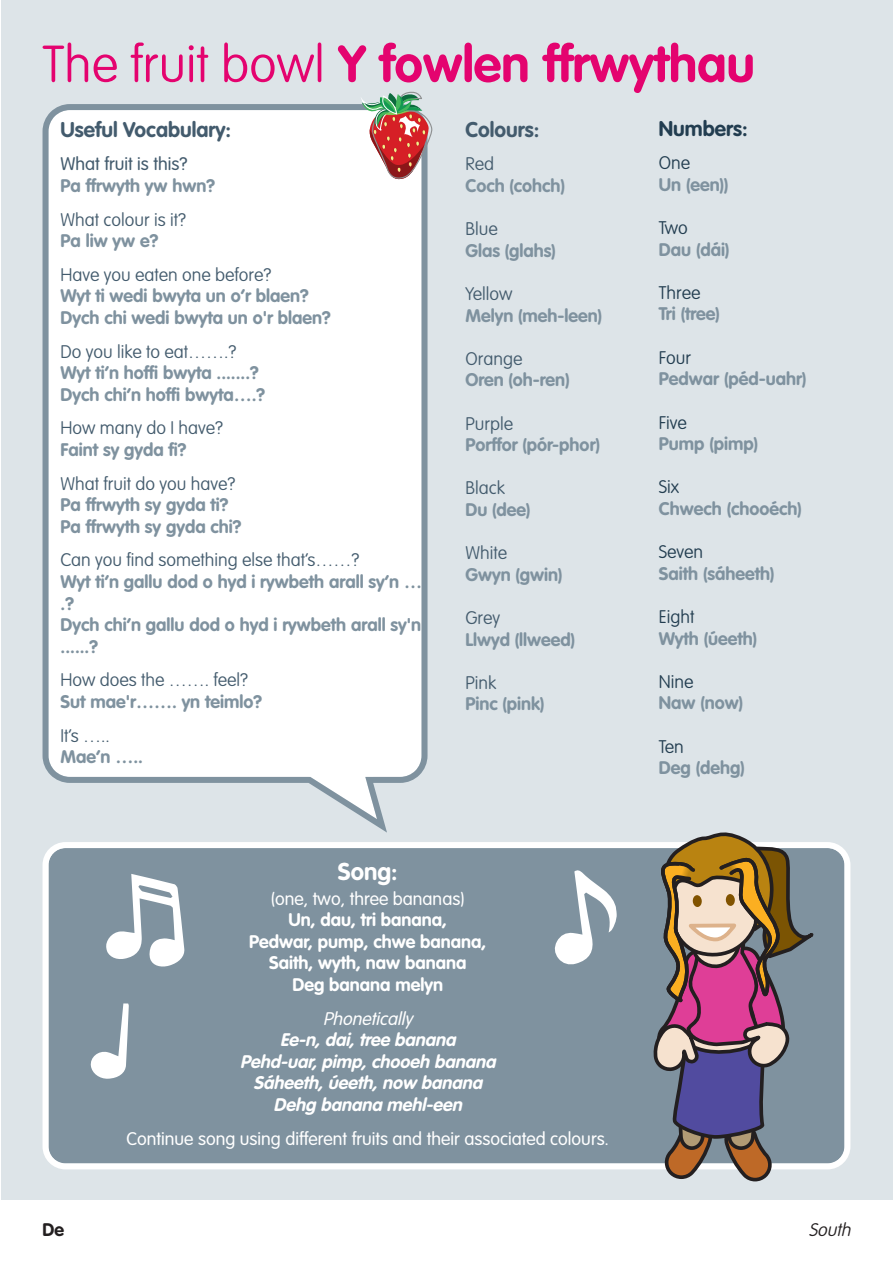
<style>
.page{position:relative;width:893px;height:1263px;background:#fff}
.page>*{position:absolute;margin:0;border:0;box-sizing:border-box;transform-origin:0 0}
.t1{font:700 51px "VAG Rounded";color:#e4036f}
.t2{font:700 24px "VAG Rounded";color:#fff}
.t3{font:700 21px "VAG Rounded";color:#435b6d}
.t4{font:700 21px "VAG Rounded";color:#223d50}
.t5{font:700 18px/21.6px "VAG Rounded";color:#7f929f}
.t6{font:100 18px "VAG Rounded";color:#435b6d}
.t7{font:italic 700 18px/21.6px "VAG Rounded";color:#fff;text-align:center}
.t8{font:300 18px "VAG Rounded";color:#fff}
.t9{font:700 18px/21.6px "VAG Rounded";color:#fff;text-align:center}
.t10{font:100 18px "VAG Rounded";color:#223d50}
.t11{font:300 18px "VAG Rounded";color:#435b6d}
.t12{font:italic 300 18px "VAG Rounded";color:#fff}
.t13{font:italic 100 18px "VAG Rounded";color:#231f20}
.t14{font:700 18px "VAG Rounded";color:#231f20}
.s1{font-weight:100}
</style>
<div class="page">
<div style="left:1px;top:0;width:892px;height:1199px;background:#dde4e8"></div>
<div style="left:43px;top:842px;width:807px;height:327px;background:#7f929f"></div>
<svg style="left:43px;top:104px;width:384px;height:729px;background:#f7f8f9"></svg>
<svg style="left:105px;top:874px;width:80px;height:94px;background:#b1bcc4"></svg>
<svg style="left:90px;top:1003px;width:39px;height:76px;background:#aebac2"></svg>
<svg style="left:145px;top:985px;width:1px;height:117px"></svg>
<svg style="left:554px;top:869px;width:66px;height:96px;background:#a8b5bd"></svg>
<svg style="left:651px;top:832px;width:164px;height:349px;background:#937c82"></svg>
<img style="left:362px;top:91px;width:71px;height:92px">
<h1 class="t1" style="left:43px;top:43px;width:714px"><span class="s1">The fruit bowl</span> Y fowlen ffrwythau</h1>
<p class="t3" style="left:61px;top:121px;width:172px">Useful Vocabulary:</p>
<p class="t11" style="left:61px;top:156px;width:128px">What fruit is this?</p>
<p class="t5" style="left:61px;top:176px;width:156px">Pa ffrwyth yw hwn?</p>
<p class="t6" style="left:61px;top:212px;width:127px">What colour is it?</p>
<p class="t5" style="left:61px;top:231px;width:99px">Pa liw yw e?</p>
<p class="t6" style="left:61px;top:267px;width:212px">Have you eaten one before?</p>
<p class="t5" style="left:61px;top:286px;width:272px">Wyt ti wedi bwyta un o’r blaen?<br>Dych chi wedi bwyta un o'r blaen?</p>
<p class="t6" style="left:61px;top:344px;width:177px">Do you like to eat…….?</p>
<p class="t5" style="left:61px;top:363px;width:206px">Wyt ti’n hoffi bwyta .......?<br>Dych chi’n hoffi bwyta….?</p>
<p class="t6" style="left:61px;top:420px;width:164px">How many do I have?</p>
<p class="t5" style="left:61px;top:440px;width:128px">Faint sy gyda fi?</p>
<p class="t6" style="left:61px;top:476px;width:176px">What fruit do you have?</p>
<p class="t5" style="left:61px;top:495px;width:182px">Pa ffrwyth sy gyda ti?<br>Pa ffrwyth sy gyda chi?</p>
<p class="t6" style="left:61px;top:552px;width:300px">Can you find something else that’s……?</p>
<p class="t5" style="left:61px;top:572px;width:363px">Wyt ti’n gallu dod o hyd i rywbeth arall sy’n … .?<br>Dych chi’n gallu dod o hyd i rywbeth arall sy'n ......?</p>
<p class="t6" style="left:61px;top:672px;width:189px">How does the ……. feel?</p>
<p class="t5" style="left:61px;top:692px;width:203px">Sut mae'r……. yn teimlo?</p>
<p class="t6" style="left:61px;top:728px;width:51px">It’s …..</p>
<p class="t5" style="left:61px;top:747px;width:84px">Mae’n …..</p>
<p class="t4" style="left:659px;top:119px;width:90px">Numbers:</p>
<p class="t10" style="left:659px;top:155px;width:33px">One</p>
<p class="t5" style="left:659px;top:175px;width:71px">Un (een))</p>
<p class="t10" style="left:659px;top:220px;width:30px">Two</p>
<p class="t5" style="left:659px;top:240px;width:72px">Dau (dái)</p>
<p class="t10" style="left:659px;top:285px;width:43px">Three</p>
<p class="t5" style="left:659px;top:305px;width:62px">Tri (tree)</p>
<p class="t10" style="left:659px;top:350px;width:34px">Four</p>
<p class="t5" style="left:659px;top:369px;width:149px">Pedwar (péd-uahr)</p>
<p class="t10" style="left:659px;top:415px;width:30px">Five</p>
<p class="t5" style="left:659px;top:434px;width:101px">Pump (pimp)</p>
<p class="t10" style="left:659px;top:479px;width:22px">Six</p>
<p class="t5" style="left:659px;top:499px;width:144px">Chwech (chooéch)</p>
<p class="t10" style="left:659px;top:544px;width:46px">Seven</p>
<p class="t5" style="left:659px;top:564px;width:117px">Saith (sáheeth)</p>
<p class="t10" style="left:659px;top:609px;width:37px">Eight</p>
<p class="t5" style="left:659px;top:629px;width:100px">Wyth (úeeth)</p>
<p class="t10" style="left:659px;top:674px;width:36px">Nine</p>
<p class="t5" style="left:659px;top:693px;width:86px">Naw (now)</p>
<p class="t10" style="left:659px;top:739px;width:27px">Ten</p>
<p class="t5" style="left:659px;top:758px;width:87px">Deg (dehg)</p>
<p class="t3" style="left:465px;top:121px;width:76px">Colours:</p>
<p class="t6" style="left:465px;top:156px;width:30px">Red</p>
<p class="t5" style="left:465px;top:176px;width:101px">Coch (cohch)</p>
<p class="t6" style="left:465px;top:221px;width:34px">Blue</p>
<p class="t5" style="left:465px;top:241px;width:92px">Glas (glahs)</p>
<p class="t6" style="left:465px;top:286px;width:48px">Yellow</p>
<p class="t5" style="left:465px;top:306px;width:138px">Melyn (meh-leen)</p>
<p class="t6" style="left:465px;top:351px;width:58px">Orange</p>
<p class="t5" style="left:465px;top:371px;width:106px">Oren (oh-ren)</p>
<p class="t6" style="left:465px;top:416px;width:49px">Purple</p>
<p class="t5" style="left:465px;top:435px;width:136px">Porffor (pór-phor)</p>
<p class="t6" style="left:465px;top:480px;width:41px">Black</p>
<p class="t5" style="left:465px;top:500px;width:67px">Du (dee)</p>
<p class="t6" style="left:465px;top:545px;width:43px">White</p>
<p class="t5" style="left:465px;top:565px;width:99px">Gwyn (gwin)</p>
<p class="t6" style="left:465px;top:610px;width:36px">Grey</p>
<p class="t5" style="left:465px;top:630px;width:111px">Llwyd (llweed)</p>
<p class="t6" style="left:465px;top:675px;width:32px">Pink</p>
<p class="t5" style="left:465px;top:695px;width:81px">Pinc (pink)</p>
<h2 class="t2" style="left:338px;top:862px;width:61px">Song:</h2>
<p class="t8" style="left:271px;top:891px;width:195px">(one, two, three bananas)</p>
<p class="t9" style="left:249px;top:910px;width:239px">Un, dau, tri banana,<br>Pedwar, pump, chwe banana,<br>Saith, wyth, naw banana<br>Deg banana melyn</p>
<p class="t12" style="left:323px;top:1011px;width:95px">Phonetically</p>
<p class="t7" style="left:240px;top:1030px;width:261px">Ee-n, dai, tree banana<br>Pehd-uar, pimp, chooeh banana<br>Sáheeth, úeeth, now banana<br>Dehg banana mehl-een</p>
<p class="t8" style="left:126px;top:1131px;width:484px">Continue song using different fruits and their associated colours.</p>
<p class="t14" style="left:43px;top:1222px;width:23px">De</p>
<p class="t13" style="left:809px;top:1222px;width:47px">South</p>
</div>
